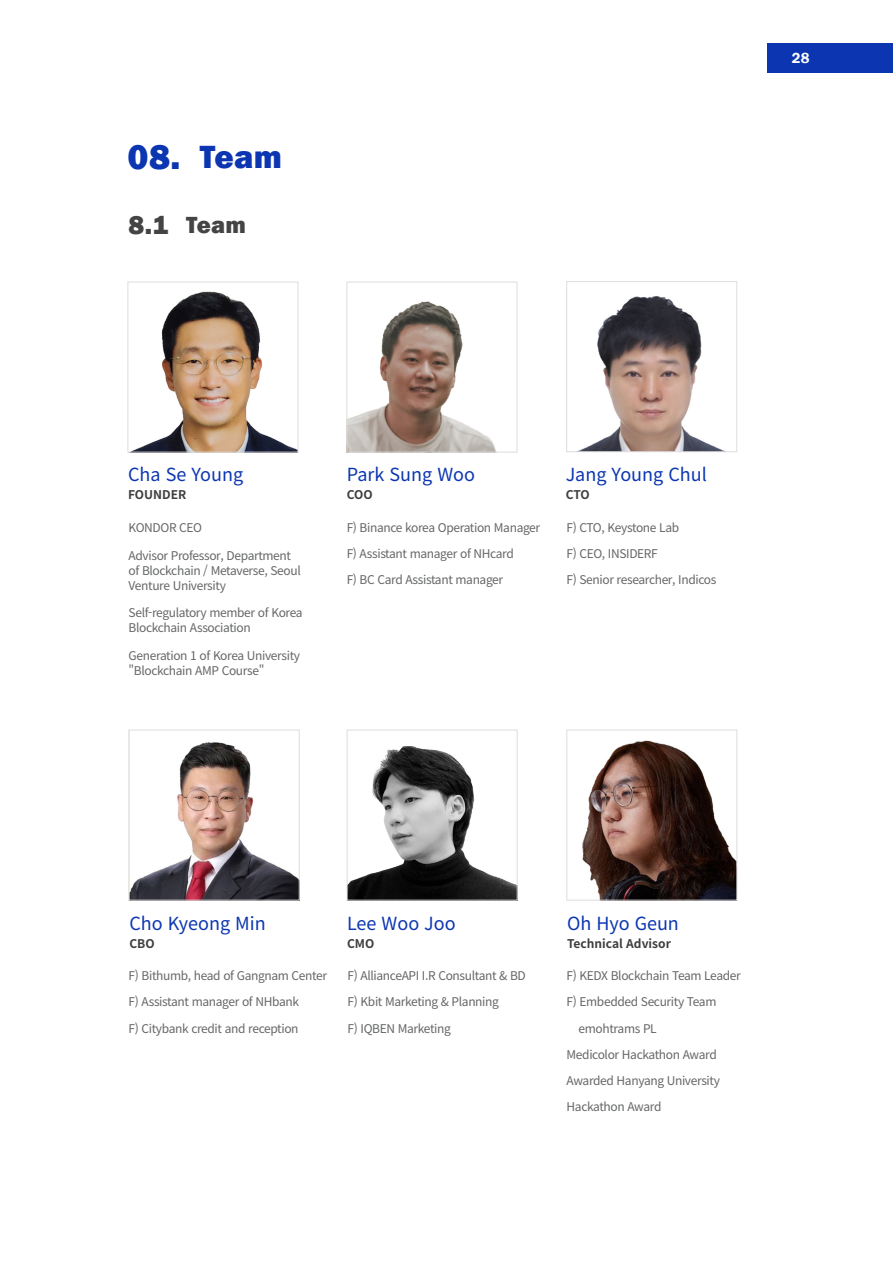
<style>
.page{position:relative;width:893px;height:1263px;background:#fff}
.page>*{position:absolute;margin:0;border:0;box-sizing:border-box;transform-origin:0 0}
.Body_Text_White{font:800 36px "Franklin Gothic";color:#0c36b1}
.Body_Text_White-2{font:800 33px "Franklin Gothic";color:#0c36b1}
.Body_Text_White-3{font:800 27px "Franklin Gothic";color:#444}
.Body_Text_White-4{font:800 24px "Franklin Gothic";color:#444}
.t1{font:18px "Noto Sans CJ Kkr";color:#0c36b1}
.t2{font:600 15px "Franklin Gothic";color:#fff}
.Team_Desc{font:12px/15px "Noto Sans CJ Kkr";letter-spacing:-.03em;color:#656666}
.t3{font:700 12px "Noto Sans CJ Kkr";color:#3e3e3f}
</style>
<div class="page">
<img style="left:349px;top:301px;width:147px;height:149px">
<div style="left:347px;top:282px;width:170px;height:170px;border:1px solid #dfdcdd"></div>
<img style="left:134px;top:291px;width:162px;height:159px">
<div style="left:128px;top:282px;width:170px;height:170px;border:1px solid #dfdcdd"></div>
<img style="left:131px;top:742px;width:166px;height:156px">
<div style="left:129px;top:730px;width:170px;height:170px;border:1px solid #dfdcdd"></div>
<img style="left:349px;top:746px;width:166px;height:152px">
<div style="left:347px;top:730px;width:170px;height:170px;border:1px solid #dfdcdd"></div>
<img style="left:580px;top:296px;width:142px;height:154px">
<div style="left:566px;top:281px;width:171px;height:171px;border:1px solid #dfdcdd"></div>
<img style="left:582px;top:740px;width:153px;height:158px">
<div style="left:567px;top:730px;width:170px;height:170px;border:1px solid #dfdcdd"></div>
<div style="left:768px;top:43px;width:125px;height:30px;background:#0c36b1"></div>
<p class="Body_Text_White" style="left:128px;top:133px;width:54px">08.</p>
<p class="Body_Text_White-2" style="left:200px;top:135px;width:84px">Team</p>
<p class="Body_Text_White-3" style="left:129px;top:207px;width:41px">8.1</p>
<p class="Body_Text_White-4" style="left:186px;top:210px;width:61px">Team</p>
<p class="t2" style="left:792px;top:49px;width:19px">28</p>
<p class="t1" style="left:128px;top:465px;width:117px">Cha Se Young</p>
<p class="t3" style="left:128px;top:488px;width:60px">FOUNDER</p>
<p class="Team_Desc" style="left:129px;top:520px;width:75px">KONDOR CEO</p>
<p class="Team_Desc" style="left:129px;top:548px;width:174px">Advisor Professor, Department of Blockchain / Metaverse, Seoul<br>Venture University</p>
<p class="Team_Desc" style="left:129px;top:606px;width:175px">Self-regulatory member of Korea<br>Blockchain Association</p>
<p class="Team_Desc" style="left:129px;top:649px;width:173px">Generation 1 of Korea University "Blockchain AMP Course"</p>
<p class="t1" style="left:347px;top:465px;width:130px">Park Sung Woo</p>
<p class="t3" style="left:347px;top:488px;width:27px">COO</p>
<p class="Team_Desc" style="left:347px;top:520px;width:195px">F) Binance korea Operation Manager</p>
<p class="Team_Desc" style="left:347px;top:547px;width:169px">F) Assistant manager of NHcard</p>
<p class="Team_Desc" style="left:347px;top:573px;width:158px">F) BC Card Assistant manager</p>
<p class="t1" style="left:566px;top:465px;width:143px">Jang Young Chul</p>
<p class="t3" style="left:566px;top:488px;width:26px">CTO</p>
<p class="Team_Desc" style="left:566px;top:520px;width:114px">F) CTO, Keystone Lab</p>
<p class="Team_Desc" style="left:566px;top:547px;width:93px">F) CEO, INSIDERF</p>
<p class="Team_Desc" style="left:566px;top:573px;width:151px">F) Senior researcher, Indicos</p>
<p class="t1" style="left:129px;top:913px;width:138px">Cho Kyeong Min</p>
<p class="t3" style="left:129px;top:936px;width:27px">CBO</p>
<p class="Team_Desc" style="left:129px;top:968px;width:200px">F) Bithumb, head of Gangnam Center</p>
<p class="Team_Desc" style="left:129px;top:994px;width:172px">F) Assistant manager of NHbank</p>
<p class="Team_Desc" style="left:129px;top:1021px;width:172px">F) Citybank credit and reception</p>
<p class="t1" style="left:347px;top:913px;width:110px">Lee Woo Joo</p>
<p class="t3" style="left:347px;top:936px;width:29px">CMO</p>
<p class="Team_Desc" style="left:348px;top:968px;width:180px">F) AllianceAPI I.R Consultant &amp; BD</p>
<p class="Team_Desc" style="left:348px;top:994px;width:153px">F) Kbit Marketing &amp; Planning</p>
<p class="Team_Desc" style="left:348px;top:1021px;width:105px">F) IQBEN Marketing</p>
<p class="t1" style="left:567px;top:913px;width:113px">Oh Hyo Geun</p>
<p class="t3" style="left:567px;top:936px;width:105px">Technical Advisor</p>
<p class="Team_Desc" style="left:567px;top:968px;width:176px">F) KEDX Blockchain Team Leader</p>
<p class="Team_Desc" style="left:567px;top:994px;width:151px">F) Embedded Security Team</p>
<p class="Team_Desc" style="left:579px;top:1021px;width:80px">emohtrams PL</p>
<p class="Team_Desc" style="left:567px;top:1047px;width:152px">Medicolor Hackathon Award</p>
<p class="Team_Desc" style="left:567px;top:1073px;width:155px">Awarded Hanyang University</p>
<p class="Team_Desc" style="left:567px;top:1100px;width:96px">Hackathon Award</p>
</div>
